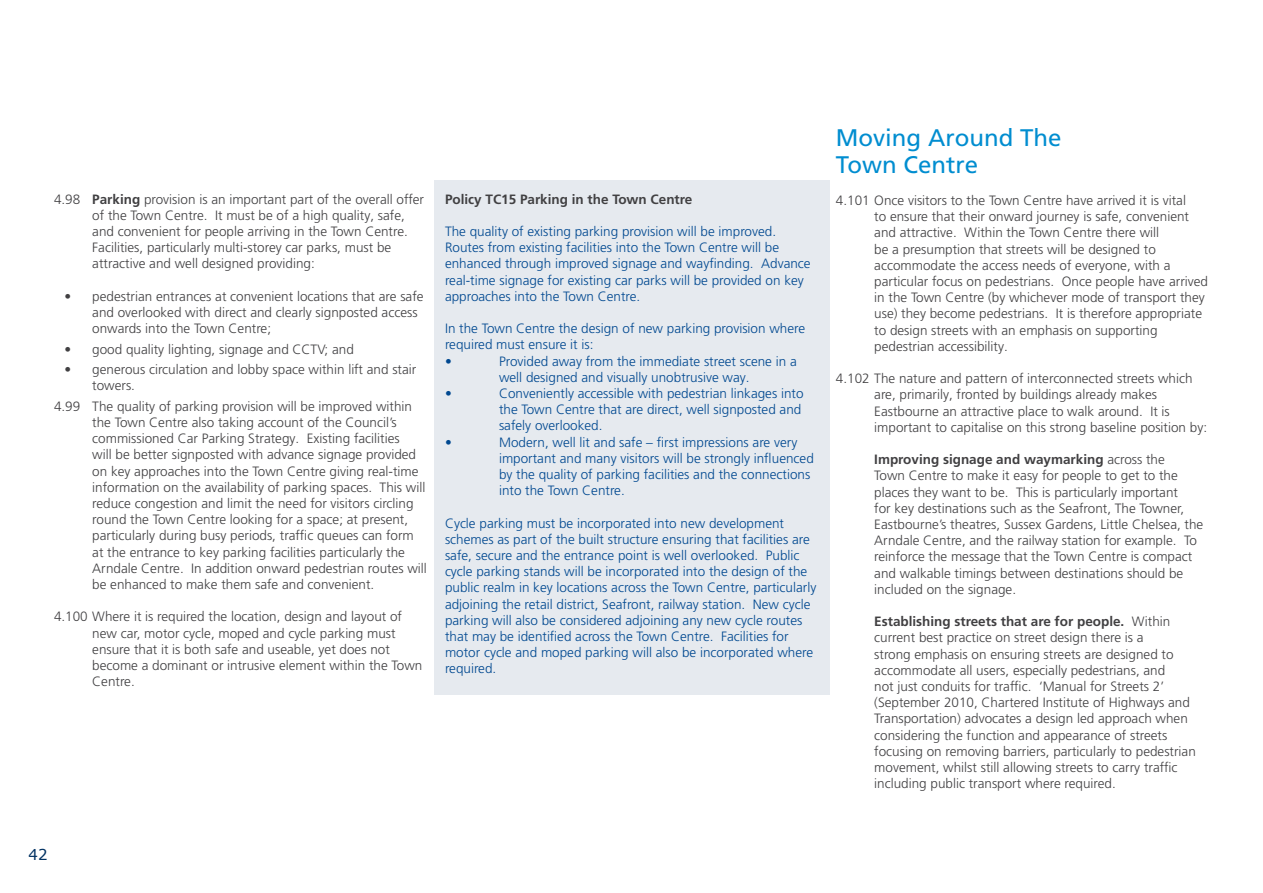
<style>
.page{position:relative;width:1263px;height:893px;background:#fff}
.page>*{position:absolute;margin:0;border:0;box-sizing:border-box;transform-origin:0 0}
.t1{font:24px/27px "Frutiger LT Pro";color:#008dd0}
.t2{font:15px "Verdana";color:#013162}
.t3{font:300 13.5px/16.2px "Frutiger LT Pro";color:#414042}
.t4{font:300 13.5px/16.2px "Frutiger LT Pro";color:#004890}
.t5{font:700 13.5px "Frutiger LT Std";color:#414042}
.s1{font-family:"Frutiger LT Std";font-weight:700}
.s2{font-family:"Frutiger LT Std";font-weight:700;font-stretch:condensed}
.s3{font-family:"Frutiger LT Pro";font-weight:300}
</style>
<div class="page">
<div style="left:434px;top:181px;width:395px;height:514px;background:#e6eaef"></div>
<p class="t3" style="left:92px;top:191px;width:333px;text-indent:-38px">4.98 <span class="s1">Parking</span> provision is an important part of the overall offer of the Town Centre. It must be of a high quality, safe, and convenient for people arriving in the Town Centre.<br>Facilities, particularly multi-storey car parks, must be attractive and well designed providing:</p>
<p class="t3" style="left:92px;top:288px;width:333px;text-indent:-28px"><span class="s2">•</span> pedestrian entrances at convenient locations that are safe and overlooked with direct and clearly signposted access onwards into the Town Centre;</p>
<p class="t3" style="left:65px;top:341px;width:291px"><span class="s2">•</span> good quality lighting, signage and CCTV; and</p>
<p class="t3" style="left:92px;top:361px;width:326px;text-indent:-28px"><span class="s2">•</span> generous circulation and lobby space within lift and stair towers.</p>
<p class="t3" style="left:92px;top:398px;width:336px;text-indent:-38px">4.99 The quality of parking provision will be improved within the Town Centre also taking account of the Council’s commissioned Car Parking Strategy. Existing facilities<br>will be better signposted with advance signage provided on key approaches into the Town Centre giving real-time information on the availability of parking spaces. This will reduce congestion and limit the need for visitors circling round the Town Centre looking for a space; at present, particularly during busy periods, traffic queues can form at the entrance to key parking facilities particularly the Arndale Centre. In addition onward pedestrian routes will be enhanced to make them safe and convenient.</p>
<p class="t3" style="left:92px;top:609px;width:332px;text-indent:-38px">4.100 Where it is required the location, design and layout of new car, motor cycle, moped and cycle parking must ensure that it is both safe and useable, yet does not become a dominant or intrusive element within the Town Centre.</p>
<p class="t5" style="left:445px;top:191px;width:249px">Policy TC15 Parking in the Town Centre</p>
<p class="t4" style="left:445px;top:223px;width:367px">The quality of existing parking provision will be improved.<br>Routes from existing facilities into the Town Centre will be enhanced through improved signage and wayfinding. Advance real-time signage for existing car parks will be provided on key approaches into the Town Centre.</p>
<p class="t4" style="left:445px;top:321px;width:362px">In the Town Centre the design of new parking provision where required must ensure it is:<br>•</p>
<p class="t4" style="left:499px;top:353px;width:299px">Provided away from the immediate street scene in a well designed and visually unobtrusive way.</p>
<p class="t4" style="left:445px;top:385px;width:8px">•</p>
<p class="t4" style="left:499px;top:385px;width:306px">Conveniently accessible with pedestrian linkages into the Town Centre that are direct, well signposted and safely overlooked.</p>
<p class="t4" style="left:445px;top:434px;width:8px">•</p>
<p class="t4" style="left:499px;top:434px;width:316px">Modern, well lit and safe – first impressions are very important and many visitors will be strongly influenced by the quality of parking facilities and the connections into the Town Centre.</p>
<p class="t4" style="left:445px;top:515px;width:373px">Cycle parking must be incorporated into new development schemes as part of the built structure ensuring that facilities are safe, secure and the entrance point is well overlooked. Public cycle parking stands will be incorporated into the design of the public realm in key locations across the Town Centre, particularly adjoining the retail district, Seafront, railway station. New cycle parking will also be considered adjoining any new cycle routes that may be identified across the Town Centre. Facilities for motor cycle and moped parking will also be incorporated where required.</p>
<h1 class="t1" style="left:836px;top:124px;width:227px">Moving Around The<br>Town Centre</h1>
<p class="t3" style="left:874px;top:192px;width:335px;text-indent:-38px">4.101 Once visitors to the Town Centre have arrived it is vital<br>to ensure that their onward journey is safe, convenient and attractive. Within the Town Centre there will<br>be a presumption that streets will be designed to accommodate the access needs of everyone, with a particular focus on pedestrians. Once people have arrived in the Town Centre (by whichever mode of transport they use) they become pedestrians. It is therefore appropriate to design streets with an emphasis on supporting pedestrian accessibility.</p>
<p class="t3" style="left:874px;top:370px;width:334px;text-indent:-38px">4.102 The nature and pattern of interconnected streets which are, primarily, fronted by buildings already makes Eastbourne an attractive place to walk around. It is important to capitalise on this strong baseline position by:</p>
<p class="t5" style="left:874px;top:452px;width:292px">Improving signage and waymarking <span class="s3">across the</span></p>
<p class="t3" style="left:874px;top:468px;width:331px">Town Centre to make it easy for people to get to the places they want to be. This is particularly important<br>for key destinations such as the Seafront, The Towner, Eastbourne’s theatres, Sussex Gardens, Little Chelsea, the Arndale Centre, and the railway station for example. To reinforce the message that the Town Centre is compact and walkable timings between destinations should be included on the signage.</p>
<p class="t5" style="left:874px;top:614px;width:298px">Establishing streets that are for people. <span class="s3">Within</span></p>
<p class="t3" style="left:874px;top:630px;width:323px">current best practice on street design there is a<br>strong emphasis on ensuring streets are designed to accommodate all users, especially pedestrians, and<br>not just conduits for traffic. ‘Manual for Streets 2’ (September 2010, Chartered Institute of Highways and Transportation) advocates a design led approach when considering the function and appearance of streets focusing on removing barriers, particularly to pedestrian movement, whilst still allowing streets to carry traffic including public transport where required.</p>
<p class="t2" style="left:28px;top:845px;width:21px">42</p>
</div>
